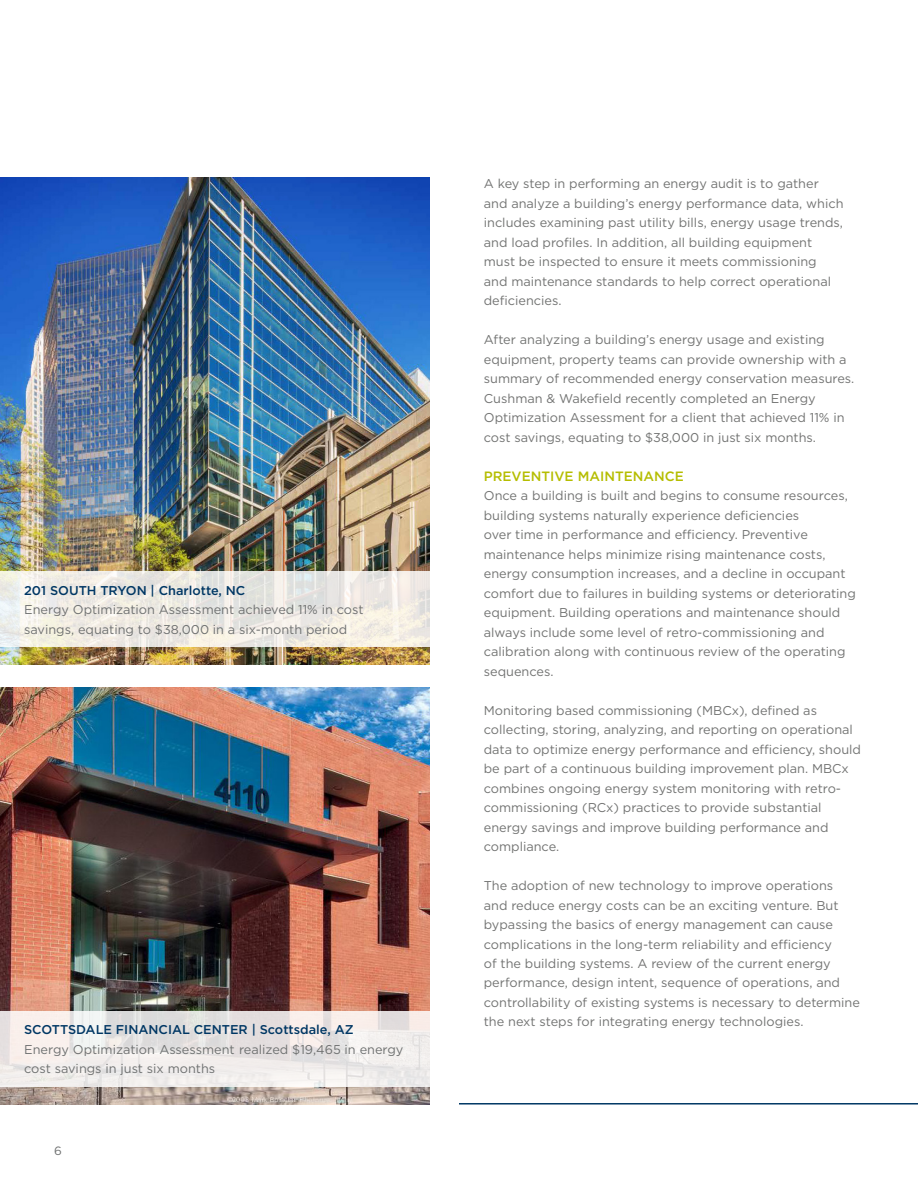
<style>
.page{position:relative;width:918px;height:1188px;background:#fff}
.page>*{position:absolute;margin:0;border:0;box-sizing:border-box;transform-origin:0 0}
.t1{font:500 13.5px "Gotham";color:#b5bd00}
.t2{font:12.75px/19.5px "Gotham";color:#727372}
.t3{font:12.75px/19.5px "Gotham";color:#6f7171}
.t4{font:500 12.75px "Gotham";color:#003764}
.t5{font:12px "Gotham";color:#6f7171}
.s1{font-weight:500;color:#003764}
.s2{color:#6e7171}
</style>
<div class="page">
<img style="left:0;top:178px;width:430px;height:487px">
<svg style="left:0;top:571px;width:430px;height:76px;background:#edeae4"></svg>
<img style="left:0;top:688px;width:430px;height:417px">
<svg style="left:0;top:1011px;width:430px;height:76px"></svg>
<hr style="left:459px;top:1103px;width:459px;height:2px;background:#003764">
<p class="t4" style="left:24px;top:582px;width:223px">201 SOUTH TRYON | Charlotte, NC</p>
<p class="t3" style="left:24px;top:600px;width:341px">Energy Optimization Assessment achieved 11% in cost savings, equating to $38,000 in a six-month period</p>
<p class="t3" style="left:24px;top:1020px;width:381px"><span class="s1">SCOTTSDALE FINANCIAL CENTER | Scottsdale, AZ<br></span>Energy Optimization <span class="s2">Assessment</span> realized $19,465 in energy cost savings in just six months</p>
<p class="t5" style="left:54px;top:1143px;width:9px">6</p>
<p class="t2" style="left:484px;top:174px;width:361px">A key step in performing an energy audit is to gather and analyze a building’s energy performance data, which includes examining past utility bills, energy usage trends, and load profiles. In addition, all building equipment must be inspected to ensure it meets commissioning and maintenance standards to help correct operational deficiencies.</p>
<p class="t2" style="left:484px;top:330px;width:372px">After analyzing a building’s energy usage and existing equipment, property teams can provide ownership with a summary of recommended energy conservation measures.<br>Cushman &amp; Wakefield recently completed an Energy Optimization Assessment for a client that achieved 11% in cost savings, equating to $38,000 in just six months.</p>
<p class="t1" style="left:484px;top:467px;width:201px">PREVENTIVE MAINTENANCE</p>
<p class="t2" style="left:484px;top:486px;width:374px">Once a building is built and begins to consume resources, building systems naturally experience deficiencies<br>over time in performance and efficiency. Preventive maintenance helps minimize rising maintenance costs, energy consumption increases, and a decline in occupant comfort due to failures in building systems or deteriorating equipment. Building operations and maintenance should always include some level of retro-commissioning and calibration along with continuous review of the operating sequences.</p>
<p class="t2" style="left:484px;top:700px;width:379px">Monitoring based commissioning (MBCx), defined as collecting, storing, analyzing, and reporting on operational data to optimize energy performance and efficiency, should be part of a continuous building improvement plan. MBCx combines ongoing energy system monitoring with retro&shy;commissioning (RCx) practices to provide substantial energy savings and improve building performance and compliance.</p>
<p class="t2" style="left:484px;top:875px;width:378px">The adoption of new technology to improve operations and reduce energy costs can be an exciting venture. But bypassing the basics of energy management can cause complications in the long-term reliability and efficiency<br>of the building systems. A review of the current energy performance, design intent, sequence of operations, and controllability of existing systems is necessary to determine the next steps for integrating energy technologies.</p>
</div>
